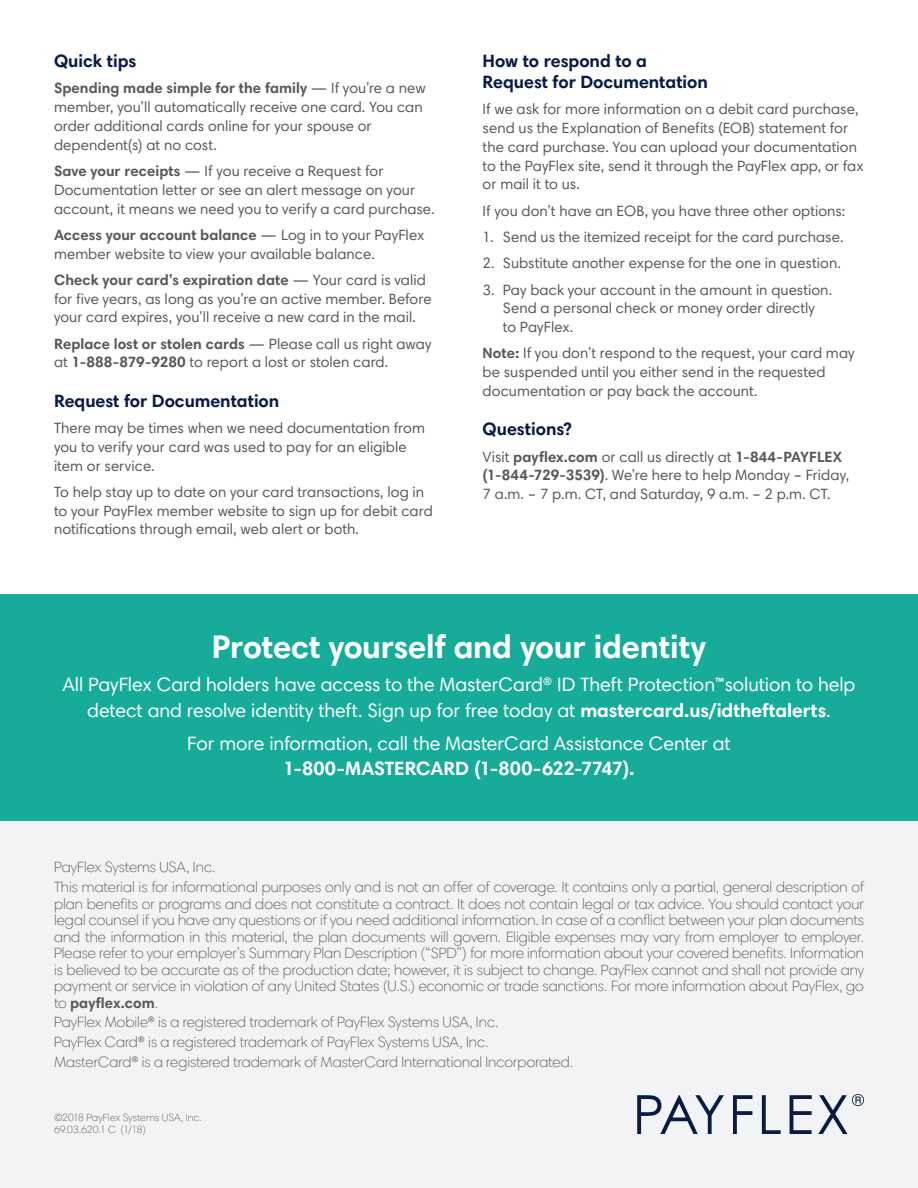
<style>
.page{position:relative;width:918px;height:1188px;background:#fff}
.page>*{position:absolute;margin:0;border:0;box-sizing:border-box;transform-origin:0 0}
.t1{font:700 33px "Harmonia Sans Std";letter-spacing:-.005em;color:#fff}
.t2{font:19.5px/25.5px "Harmonia Sans Std";letter-spacing:-.005em;color:#fff;text-align:center}
.t3{font:700 18px/21px "Harmonia Sans Std";letter-spacing:-.005em;color:#071b44}
.t4{font:15px/18.8px "Harmonia Sans Std";letter-spacing:.005em;color:#57585a}
.t5{font:300 15px/16.5px "Harmonia Sans Std";color:#57585a;text-align:justify}
.t6{font:300 10.5px "Harmonia Sans Std";letter-spacing:.005em;color:#57585a}
.s1{font-weight:700}
</style>
<div class="page">
<div style="left:0;top:821px;width:918px;height:367px;background:#f2f3f4"></div>
<div style="left:0;top:594px;width:918px;height:227px;background:#16ac99"></div>
<svg style="left:637px;top:1095px;width:87px;height:39px"></svg>
<svg style="left:733px;top:1095px;width:19px;height:39px"></svg>
<svg style="left:762px;top:1095px;width:19px;height:39px"></svg>
<svg style="left:790px;top:1095px;width:22px;height:39px"></svg>
<svg style="left:818px;top:1094px;width:46px;height:40px"></svg>
<h3 class="t3" style="left:54px;top:50px;width:84px">Quick tips</h3>
<p class="t4" style="left:54px;top:79px;width:373px"><span class="s1">Spending made simple for the family</span> — If you’re a new member, you’ll automatically receive one card. You can order additional cards online for your spouse or dependent(s) at no cost.</p>
<p class="t4" style="left:54px;top:161px;width:382px"><span class="s1">Save your receipts</span> — If you receive a Request for<br>Documentation letter or see an alert message on your account, it means we need you to verify a card purchase.</p>
<p class="t4" style="left:54px;top:225px;width:372px"><span class="s1">Access your account balance</span> — Log in to your PayFlex member website to view your available balance.</p>
<p class="t4" style="left:54px;top:270px;width:379px"><span class="s1">Check your card’s expiration date</span> — Your card is valid for five years, as long as you’re an active member. Before your card expires, you’ll receive a new card in the mail.</p>
<p class="t4" style="left:54px;top:334px;width:379px"><span class="s1">Replace lost or stolen cards</span> — Please call us right away at <span class="s1">1-888-879-9280</span> to report a lost or stolen card.</p>
<h3 class="t3" style="left:54px;top:390px;width:227px">Request for Documentation</h3>
<p class="t4" style="left:54px;top:418px;width:372px">There may be times when we need documentation from you to verify your card was used to pay for an eligible item or service.</p>
<p class="t4" style="left:54px;top:482px;width:380px">To help stay up to date on your card transactions, log in to your PayFlex member website to sign up for debit card notifications through email, web alert or both.</p>
<h3 class="t3" style="left:483px;top:50px;width:227px">How to respond to a<br>Request for Documentation</h3>
<p class="t4" style="left:483px;top:100px;width:383px">If we ask for more information on a debit card purchase, send us the Explanation of Benefits (EOB) statement for the card purchase. You can upload your documentation to the PayFlex site, send it through the PayFlex app, or fax or mail it to us.</p>
<p class="t4" style="left:483px;top:201px;width:364px">If you don’t have an EOB, you have three other options:</p>
<p class="t4" style="left:483px;top:227px;width:362px">1. Send us the itemized receipt for the card purchase.</p>
<p class="t4" style="left:483px;top:254px;width:360px">2. Substitute another expense for the one in question.</p>
<p class="t4" style="left:503px;top:280px;width:331px;text-indent:-20px">3. Pay back your account in the amount in question.<br>Send a personal check or money order directly<br>to PayFlex.</p>
<p class="t4" style="left:483px;top:344px;width:374px"><span class="s1">Note:</span> If you don’t respond to the request, your card may be suspended until you either send in the requested documentation or pay back the account.</p>
<h3 class="t3" style="left:483px;top:418px;width:91px">Questions?</h3>
<p class="t4" style="left:483px;top:447px;width:368px">Visit <span class="s1">payflex.com</span> or call us directly at <span class="s1">1-844-PAYFLEX (1-844-729-3539)</span>. We’re here to help Monday – Friday,<br>7 a.m. – 7 p.m. CT, and Saturday, 9 a.m. – 2 p.m. CT.</p>
<h2 class="t1" style="left:212px;top:626px;width:496px">Protect yourself and your identity</h2>
<p class="t2" style="left:63px;top:672px;width:794px">All PayFlex Card holders have access to the MasterCard® ID Theft Protection™solution to help detect and resolve identity theft. Sign up for free today at <span class="s1">mastercard.us/idtheftalerts</span>.</p>
<p class="t2" style="left:187px;top:730px;width:545px">For more information, call the MasterCard Assistance Center at<br><span class="s1">1-800-MASTERCARD (1-800-622-7747).</span></p>
<p class="t5" style="left:54px;top:859px;width:163px">PayFlex Systems USA, Inc.</p>
<p class="t5" style="left:54px;top:879px;width:812px">This material is for informational purposes only and is not an offer of coverage. It contains only a partial, general description of plan benefits or programs and does not constitute a contract. It does not contain legal or tax advice. You should contact your legal counsel if you have any questions or if you need additional information. In case of a conflict between your plan documents and the information in this material, the plan documents will govern. Eligible expenses may vary from employer to employer.<br>Please refer to your employer’s Summary Plan Description (“SPD”) for more information about your covered benefits. Information is believed to be accurate as of the production date; however, it is subject to change. PayFlex cannot and shall not provide any payment or service in violation of any United States (U.S.) economic or trade sanctions. For more information about PayFlex, go to <span class="s1">payflex.com</span>.</p>
<p class="t5" style="left:54px;top:1014px;width:446px">PayFlex Mobile® is a registered trademark of PayFlex Systems USA, Inc.</p>
<p class="t5" style="left:54px;top:1034px;width:436px">PayFlex Card® is a registered trademark of PayFlex Systems USA, Inc.</p>
<p class="t5" style="left:54px;top:1053px;width:520px">MasterCard® is a registered trademark of MasterCard International Incorporated.</p>
<p class="t6" style="left:54px;top:1112px;width:149px">©2018 PayFlex Systems USA, Inc.</p>
<p class="t6" style="left:54px;top:1124px;width:93px">69.03.620.1 C (1/18)</p>
</div>
